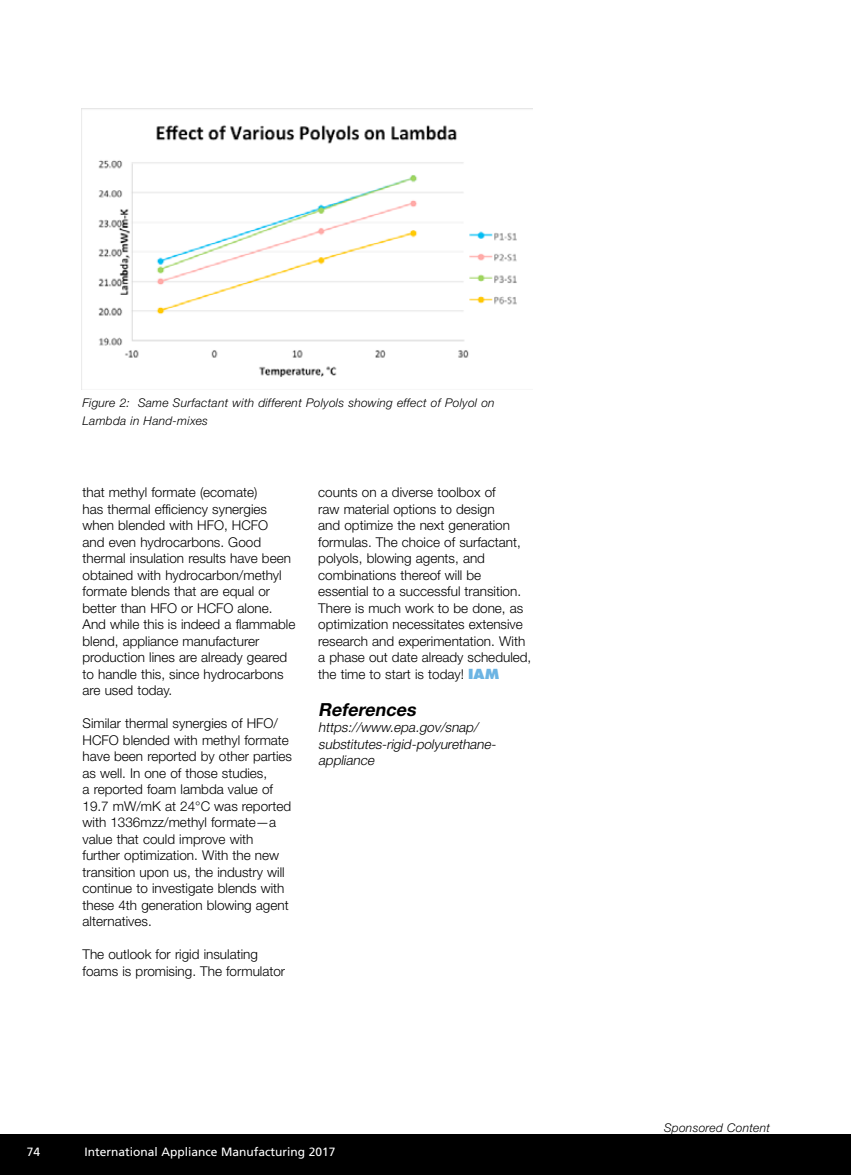
<style>
.page{position:relative;width:851px;height:1175px;background:#fff}
.page>*{position:absolute;margin:0;border:0;box-sizing:border-box;transform-origin:0 0}
.t1{font:italic 700 18px "Helvetica Neue";color:#000}
.t2{font:300 13.5px/16.5px "Helvetica Neue";color:#000}
.t3{font:italic 300 13.5px/16.5px "Helvetica Neue";color:#000}
.t4{font:italic 300 12px/18px "Helvetica Neue";letter-spacing:.02em;color:#000}
.t5{font:12px "Frutiger";color:#fff}
.s1{font-family:"Futura";font-weight:800;color:#6cb4e3}
</style>
<div class="page">
<div style="left:0;top:1134px;width:850px;height:40px;background:#000"></div>
<img style="left:81px;top:108px;width:451px;height:282px">
<p class="t4" style="left:82px;top:395px;width:413px">Figure 2: Same Surfactant with different Polyols showing effect of Polyol on<br>Lambda in Hand-mixes</p>
<p class="t2" style="left:82px;top:485px;width:214px">that methyl formate (ecomate)<br>has thermal efficiency synergies when blended with HFO, HCFO<br>and even hydrocarbons. Good thermal insulation results have been obtained with hydrocarbon/methyl formate blends that are equal or better than HFO or HCFO alone.<br>And while this is indeed a flammable blend, appliance manufacturer production lines are already geared to handle this, since hydrocarbons are used today.</p>
<p class="t2" style="left:82px;top:716px;width:211px">Similar thermal synergies of HFO/<br>HCFO blended with methyl formate have been reported by other parties as well. In one of those studies,<br>a reported foam lambda value of<br>19.7 mW/mK at 24°C was reported with 1336mzz/methyl formate—a value that could improve with further optimization. With the new transition upon us, the industry will continue to investigate blends with these 4th generation blowing agent alternatives.</p>
<p class="t2" style="left:82px;top:947px;width:204px">The outlook for rigid insulating foams is promising. The formulator</p>
<p class="t2" style="left:318px;top:485px;width:214px">counts on a diverse toolbox of<br>raw material options to design<br>and optimize the next generation formulas. The choice of surfactant, polyols, blowing agents, and combinations thereof will be essential to a successful transition.<br>There is much work to be done, as optimization necessitates extensive research and experimentation. With a phase out date already scheduled, the time to start is today! <span class="s1">IAM</span></p>
<h1 class="t1" style="left:318px;top:702px;width:102px">References</h1>
<p class="t3" style="left:318px;top:720px;width:181px">https://www.epa.gov/snap/ substitutes-rigid-polyurethane&shy;appliance</p>
<p class="t5" style="left:27px;top:1147px;width:15px">74</p>
<p class="t5" style="left:84px;top:1147px;width:253px">International Appliance Manufacturing 2017</p>
<p class="t4" style="left:664px;top:1119px;width:107px">Sponsored Content</p>
</div>
